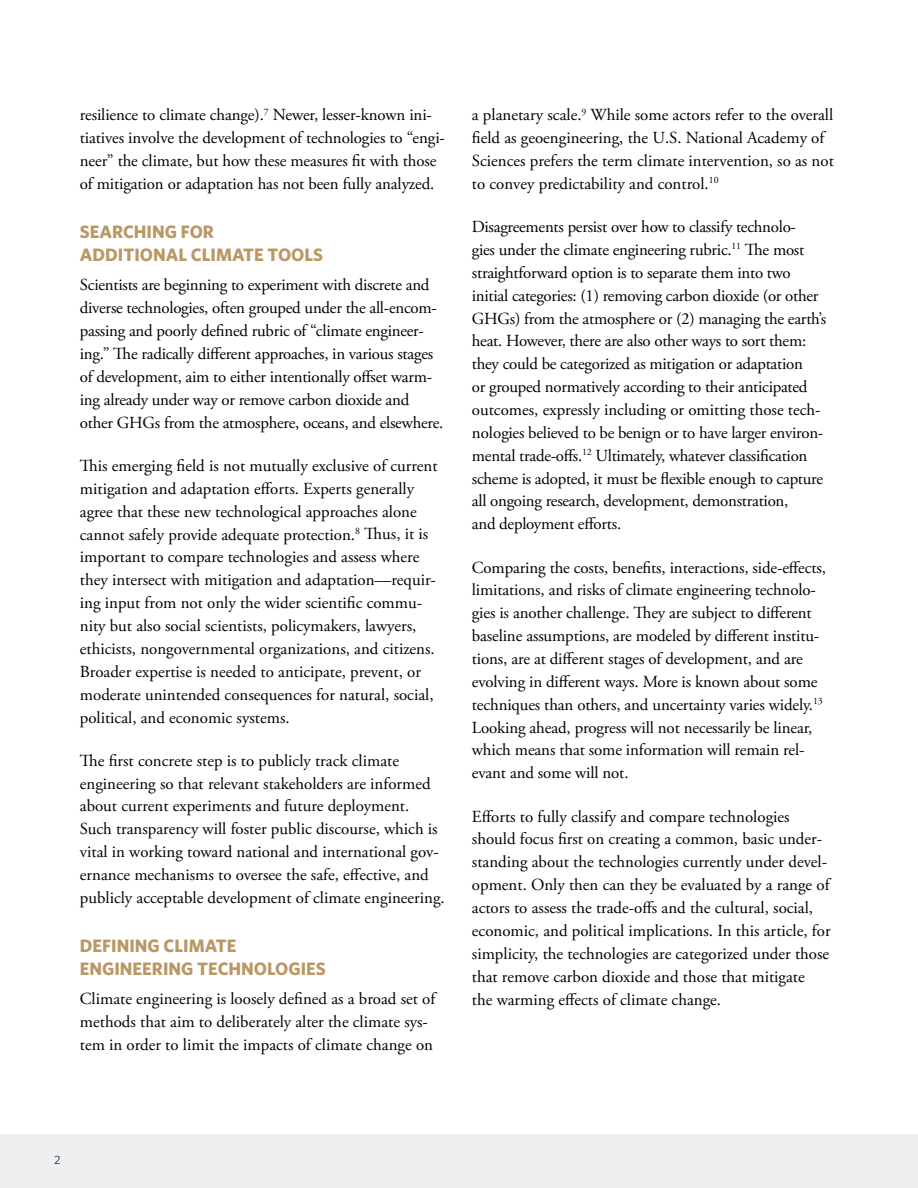
<style>
.page{position:relative;width:918px;height:1188px;background:#fff}
.page>*{position:absolute;margin:0;border:0;box-sizing:border-box;transform-origin:0 0}
.t1{font:700 18px/22.5px "Whitney";color:#ba9765}
.t2{font:16.8px/23px "Adobe Garamond Pro";letter-spacing:-.005em;color:#000}
.t3{font:12px "Whitney";color:#003a63}
</style>
<div class="page">
<div style="left:0;top:1134px;width:918px;height:54px;background:#efeff0"></div>
<p class="t2" style="left:80px;top:104px;width:367px">resilience to climate change).<sup>7</sup> Newer, lesser-known ini&shy;tiatives involve the development of technologies to “engi&shy;neer” the climate, but how these measures fit with those of mitigation or adaptation has not been fully analyzed.</p>
<p class="t1" style="left:80px;top:220px;width:245px">SEARCHING FOR<br>ADDITIONAL CLIMATE TOOLS</p>
<p class="t2" style="left:80px;top:274px;width:365px">Scientists are beginning to experiment with discrete and diverse technologies, often grouped under the all-encom&shy;passing and poorly defined rubric of “climate engineer&shy;ing.” The radically different approaches, in various stages of development, aim to either intentionally offset warm&shy;ing already under way or remove carbon dioxide and other GHGs from the atmosphere, oceans, and elsewhere.</p>
<p class="t2" style="left:80px;top:455px;width:359px">This emerging field is not mutually exclusive of current mitigation and adaptation efforts. Experts generally agree that these new technological approaches alone cannot safely provide adequate protection.<sup>8</sup> Thus, it is important to compare technologies and assess where they intersect with mitigation and adaptation—requir&shy;ing input from not only the wider scientific commu&shy;nity but also social scientists, policymakers, lawyers, ethicists, nongovernmental organizations, and citizens.<br>Broader expertise is needed to anticipate, prevent, or moderate unintended consequences for natural, social, political, and economic systems.</p>
<p class="t2" style="left:80px;top:749px;width:366px">The first concrete step is to publicly track climate engineering so that relevant stakeholders are informed about current experiments and future deployment.<br>Such transparency will foster public discourse, which is vital in working toward national and international gov&shy;ernance mechanisms to oversee the safe, effective, and publicly acceptable development of climate engineering.</p>
<p class="t1" style="left:80px;top:934px;width:247px">DEFINING CLIMATE<br>ENGINEERING TECHNOLOGIES</p>
<p class="t2" style="left:80px;top:988px;width:357px">Climate engineering is loosely defined as a broad set of methods that aim to deliberately alter the climate sys&shy;tem in order to limit the impacts of climate change on</p>
<p class="t2" style="left:472px;top:104px;width:363px">a planetary scale.<sup>9</sup> While some actors refer to the overall field as geoengineering, the U.S. National Academy of Sciences prefers the term climate intervention, so as not to convey predictability and control.<sup>10</sup></p>
<p class="t2" style="left:472px;top:216px;width:356px">Disagreements persist over how to classify technolo-<br>gies under the climate engineering rubric.<sup>11</sup> The most straightforward option is to separate them into two initial categories: (1) removing carbon dioxide (or other GHGs) from the atmosphere or (2) managing the earth’s heat. However, there are also other ways to sort them: they could be categorized as mitigation or adaptation<br>or grouped normatively according to their anticipated outcomes, expressly including or omitting those tech&shy;nologies believed to be benign or to have larger environ&shy;mental trade-offs.<sup>12</sup> Ultimately, whatever classification scheme is adopted, it must be flexible enough to capture all ongoing research, development, demonstration,<br>and deployment efforts.</p>
<p class="t2" style="left:472px;top:556px;width:356px">Comparing the costs, benefits, interactions, side-effects, limitations, and risks of climate engineering technolo&shy;gies is another challenge. They are subject to different baseline assumptions, are modeled by different institu&shy;tions, are at different stages of development, and are evolving in different ways. More is known about some techniques than others, and uncertainty varies widely.<sup>13<br></sup>Looking ahead, progress will not necessarily be linear, which means that some information will remain rel&shy;evant and some will not.</p>
<p class="t2" style="left:472px;top:805px;width:360px">Efforts to fully classify and compare technologies should focus first on creating a common, basic under&shy;standing about the technologies currently under devel&shy;opment. Only then can they be evaluated by a range of actors to assess the trade-offs and the cultural, social, economic, and political implications. In this article, for simplicity, the technologies are categorized under those that remove carbon dioxide and those that mitigate<br>the warming effects of climate change.</p>
<p class="t3" style="left:54px;top:1152px;width:8px">2</p>
</div>
